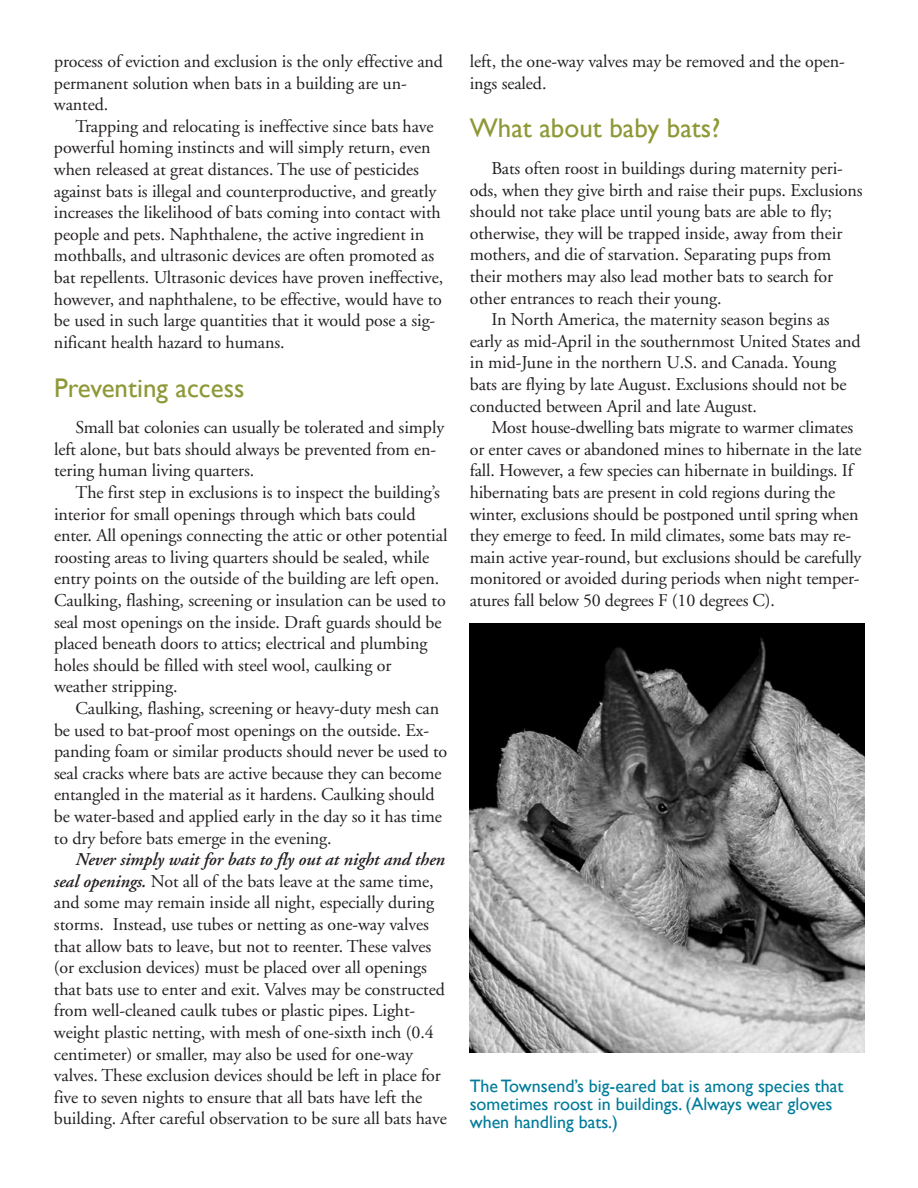
<style>
.page{position:relative;width:918px;height:1188px;background:#fff}
.page>*{position:absolute;margin:0;border:0;box-sizing:border-box;transform-origin:0 0}
.t1{font:27px "Gill Sans";color:#8e9836}
.t2{font:18px/21.6px "Adobe Garamond";letter-spacing:-.005em;color:#231f20}
.t3{font:18px/18px "Gill Sans";color:#007b99}
.s1{font-weight:600;font-style:italic}
</style>
<div class="page">
<img style="left:470px;top:623px;width:394px;height:430px">
<p class="t2" style="left:54px;top:52px;width:391px">process of eviction and exclusion is the only effective and permanent solution when bats in a building are un&shy;wanted.</p>
<p class="t2" style="left:54px;top:117px;width:391px;text-indent:22px">Trapping and relocating is ineffective since bats have powerful homing instincts and will simply return, even when released at great distances. The use of pesticides against bats is illegal and counterproductive, and greatly increases the likelihood of bats coming into contact with people and pets. Naphthalene, the active ingredient in mothballs, and ultrasonic devices are often promoted as bat repellents. Ultrasonic devices have proven ineffective, however, and naphthalene, to be effective, would have to be used in such large quantities that it would pose a sig&shy;nificant health hazard to humans.</p>
<h1 class="t1" style="left:54px;top:372px;width:192px">Preventing access</h1>
<p class="t2" style="left:54px;top:418px;width:392px;text-indent:22px">Small bat colonies can usually be tolerated and simply left alone, but bats should always be prevented from en&shy;tering human living quarters.</p>
<p class="t2" style="left:54px;top:483px;width:395px;text-indent:22px">The first step in exclusions is to inspect the building’s interior for small openings through which bats could enter. All openings connecting the attic or other potential roosting areas to living quarters should be sealed, while entry points on the outside of the building are left open.<br>Caulking, flashing, screening or insulation can be used to seal most openings on the inside. Draft guards should be placed beneath doors to attics; electrical and plumbing holes should be filled with steel wool, caulking or weather stripping.</p>
<p class="t2" style="left:54px;top:699px;width:395px;text-indent:22px">Caulking, flashing, screening or heavy-duty mesh can be used to bat-proof most openings on the outside. Ex&shy;panding foam or similar products should never be used to seal cracks where bats are active because they can become entangled in the material as it hardens. Caulking should be water-based and applied early in the day so it has time to dry before bats emerge in the evening.</p>
<p class="t2" style="left:54px;top:850px;width:394px;text-indent:22px"><span class="s1">Never simply wait for bats to fly out at night and then seal openings.</span> Not all of the bats leave at the same time, and some may remain inside all night, especially during storms. Instead, use tubes or netting as one-way valves that allow bats to leave, but not to reenter. These valves (or exclusion devices) must be placed over all openings that bats use to enter and exit. Valves may be constructed from well-cleaned caulk tubes or plastic pipes. Light&shy;weight plastic netting, with mesh of one-sixth inch (0.4 centimeter) or smaller, may also be used for one-way valves. These exclusion devices should be left in place for five to seven nights to ensure that all bats have left the building. After careful observation to be sure all bats have</p>
<p class="t2" style="left:470px;top:52px;width:377px">left, the one-way valves may be removed and the open&shy;ings sealed.</p>
<h1 class="t1" style="left:470px;top:112px;width:252px">What about baby bats?</h1>
<p class="t2" style="left:491px;top:159px;width:353px">Bats often roost in buildings during maternity peri-</p>
<p class="t2" style="left:470px;top:181px;width:394px">ods, when they give birth and raise their pups. Exclusions</p>
<p class="t2" style="left:470px;top:202px;width:364px">should not take place until young bats are able to fly;</p>
<p class="t2" style="left:470px;top:224px;width:374px">otherwise, they will be trapped inside, away from their</p>
<p class="t2" style="left:470px;top:246px;width:363px">mothers, and die of starvation. Separating pups from</p>
<p class="t2" style="left:470px;top:267px;width:365px">their mothers may also lead mother bats to search for</p>
<p class="t2" style="left:470px;top:289px;width:253px">other entrances to reach their young.</p>
<p class="t2" style="left:491px;top:310px;width:340px">In North America, the maternity season begins as</p>
<p class="t2" style="left:470px;top:332px;width:392px">early as mid-April in the southernmost United States and</p>
<p class="t2" style="left:470px;top:354px;width:368px">in mid-June in the northern U.S. and Canada. Young</p>
<p class="t2" style="left:470px;top:375px;width:378px">bats are flying by late August. Exclusions should not be</p>
<p class="t2" style="left:470px;top:397px;width:289px">conducted between April and late August.</p>
<p class="t2" style="left:491px;top:418px;width:363px">Most house-dwelling bats migrate to warmer climates</p>
<p class="t2" style="left:470px;top:440px;width:393px">or enter caves or abandoned mines to hibernate in the late</p>
<p class="t2" style="left:470px;top:462px;width:385px">fall. However, a few species can hibernate in buildings. If</p>
<p class="t2" style="left:470px;top:483px;width:367px">hibernating bats are present in cold regions during the</p>
<p class="t2" style="left:470px;top:505px;width:390px">winter, exclusions should be postponed until spring when</p>
<p class="t2" style="left:470px;top:526px;width:383px">they emerge to feed. In mild climates, some bats may re-</p>
<p class="t2" style="left:470px;top:548px;width:393px">main active year-round, but exclusions should be carefully</p>
<p class="t2" style="left:470px;top:570px;width:391px">monitored or avoided during periods when night temper-</p>
<p class="t2" style="left:470px;top:591px;width:307px">atures fall below 50 degrees F (10 degrees C).</p>
<p class="t3" style="left:470px;top:1076px;width:375px">The Townsend’s big-eared bat is among species that sometimes roost in buildings. (Always wear gloves when handling bats.)</p>
</div>
